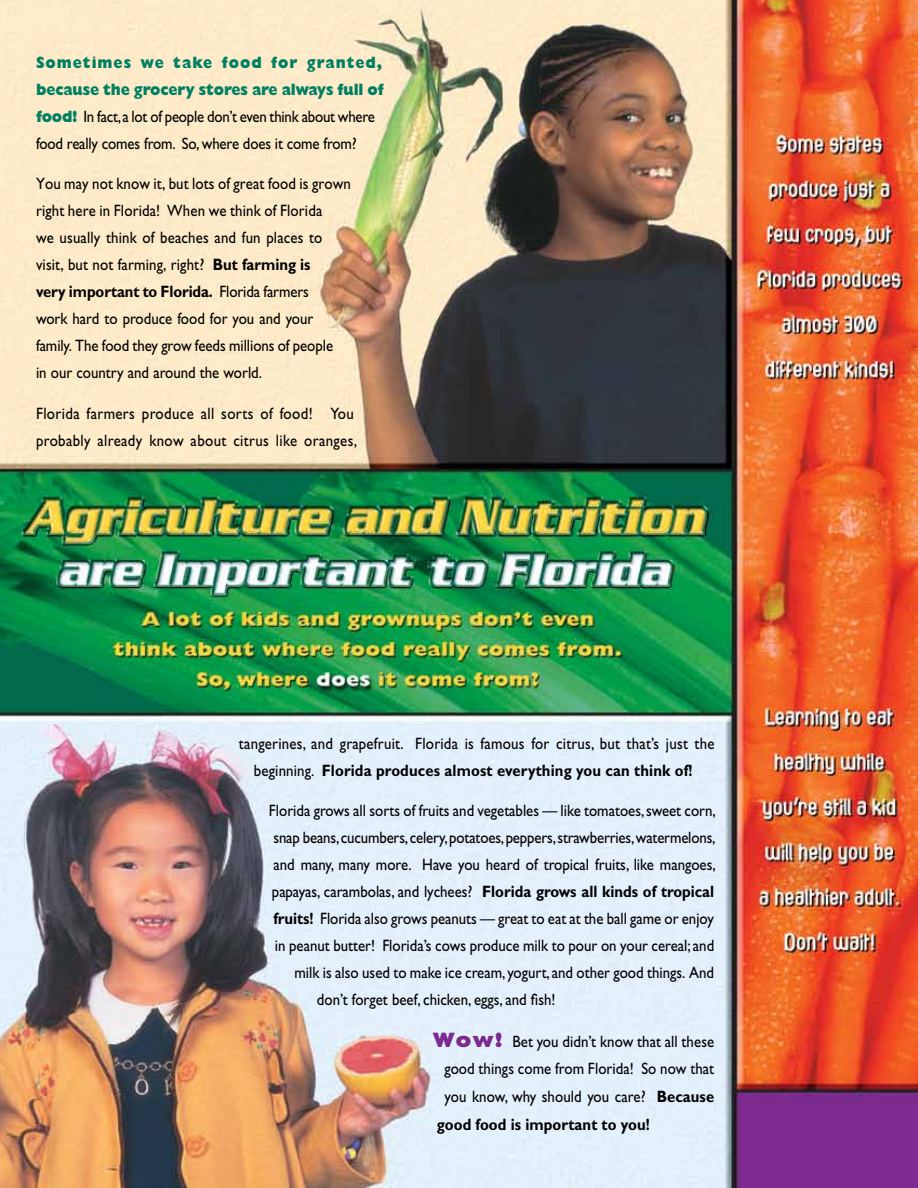
<style>
.page{position:relative;width:918px;height:1188px;background:#fff}
.page>*{position:absolute;margin:0;border:0;box-sizing:border-box;transform-origin:0 0}
.t1{font:16.5px/27px "Gill Sans";color:#000;scale:.9 1}
.t2{font:16.5px/27px "Gill Sans";letter-spacing:.025em;color:#000;scale:.9 1}
.t3{font:700 16.5px "Gill Sans";letter-spacing:.005em;color:#000;scale:.9 1}
.s1{font-weight:800;color:#008061}
.s2{font-weight:700}
.s3{font-weight:800;font-size:21px;color:#7a2a90}
</style>
<div class="page">
<img style="left:0;top:0;width:918px;height:1188px">
<p class="t1" style="left:36px;top:49px;width:388px"><span class="s1">Sometimes we take food for granted, because the grocery stores are always full of food!</span> In fact, a lot of people don’t even think about where food really comes from. So, where does it come from?</p>
<p class="t1" style="left:36px;top:170px;width:351px">You may not know it, but lots of great food is grown right here in Florida! When we think of Florida<br>we usually think of beaches and fun places to visit, but not farming, right? <span class="s2">But farming is<br>very important to Florida.</span> Florida farmers<br>work hard to produce food for you and your family. The food they grow feeds millions of people<br>in our country and around the world.</p>
<p class="t2" style="left:36px;top:400px;width:358px">Florida farmers produce all sorts of food! You probably already know about citrus like oranges,</p>
<p class="t1" style="left:239px;top:730px;width:530px;text-align:center">tangerines, and grapefruit. Florida is famous for citrus, but that’s just the beginning. <span class="s2">Florida produces almost everything you can think of!</span></p>
<p class="t1" style="left:269px;top:797px;width:498px">Florida grows all sorts of fruits and vegetables — like tomatoes, sweet corn,</p>
<p class="t1" style="left:273px;top:824px;width:493px">snap beans, cucumbers, celery, potatoes, peppers, strawberries, watermelons,</p>
<p class="t1" style="left:273px;top:851px;width:493px">and many, many more. Have you heard of tropical fruits, like mangoes,</p>
<p class="t1" style="left:272px;top:878px;width:493px">papayas, carambolas, and lychees? <span class="s2">Florida grows all kinds of tropical</span></p>
<p class="t1" style="left:273px;top:905px;width:491px"><span class="s2">fruits!</span> Florida also grows peanuts — great to eat at the ball game or enjoy</p>
<p class="t1" style="left:275px;top:932px;width:490px">in peanut butter! Florida’s cows produce milk to pour on your cereal; and</p>
<p class="t1" style="left:294px;top:959px;width:468px">milk is also used to make ice cream, yogurt, and other good things. And</p>
<p class="t1" style="left:317px;top:986px;width:267px">don’t forget beef, chicken, eggs, and fish!</p>
<p class="t1" style="left:432px;top:1028px;width:315px"><span class="s3">Wow!</span> Bet you didn’t know that all these</p>
<p class="t1" style="left:444px;top:1055px;width:301px">good things come from Florida! So now that</p>
<p class="t1" style="left:444px;top:1083px;width:301px">you know, why should you care? <span class="s2">Because</span></p>
<p class="t3" style="left:437px;top:1115px;width:238px">good food is important to you!</p>
</div>
